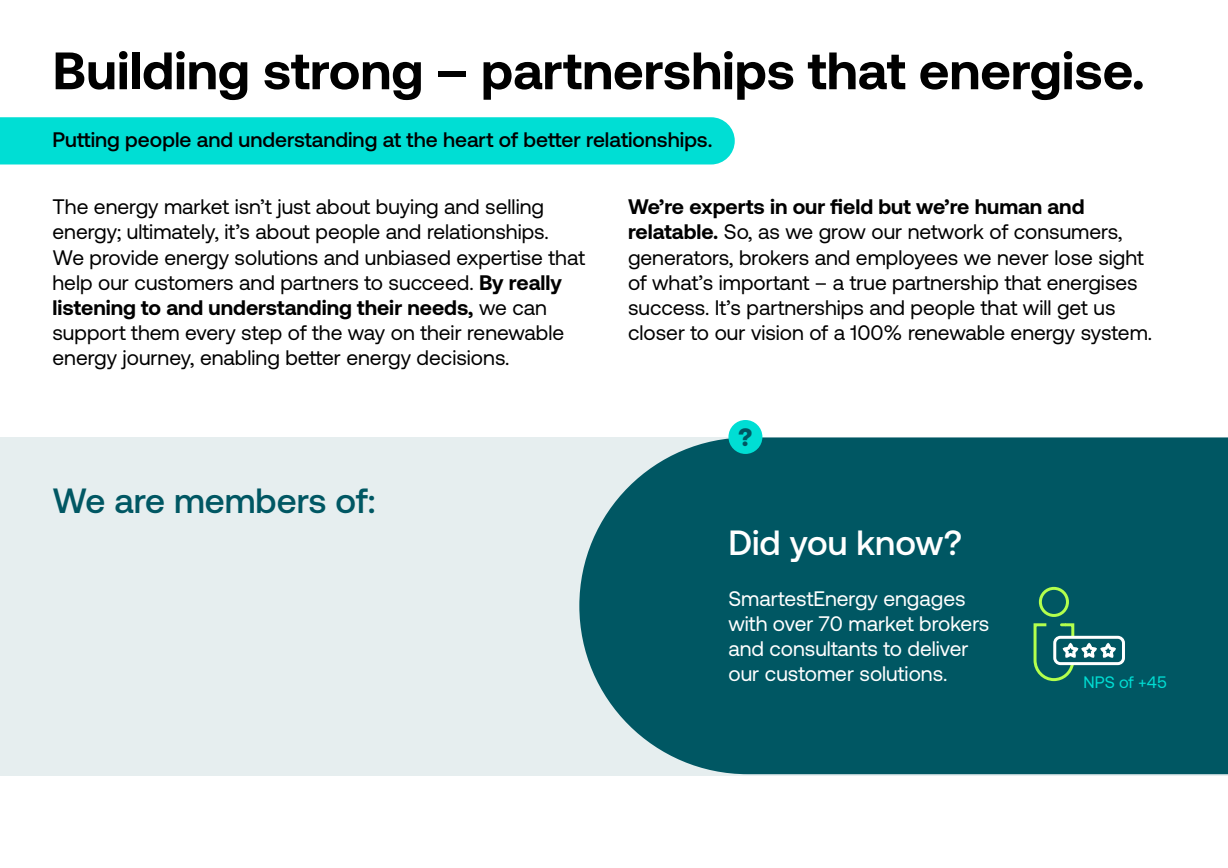
<style>
.page{position:relative;width:1228px;height:868px;background:#fff}
.page>*{position:absolute;margin:0;border:0;box-sizing:border-box;transform-origin:0 0}
.t1{font:700 52.5px "Aeonik";color:#000}
.t2{font:500 35px "Aeonik";color:#005763}
.t3{font:500 35px "Aeonik";color:#fff}
.t4{font:900 25.2px "Aeonik";color:#005763}
.t5{font:21px/25.2px "Aeonik";color:#000}
.t6{font:21px/25.2px "Aeonik";color:#fff}
.t7{font:500 21px "Aeonik";color:#000}
.t8{font:16.59px "Aeonik";color:#00ded4}
.s1{font-weight:700}
</style>
<div class="page">
<div style="left:0;top:438px;width:1228px;height:338px;background:#e6eeef"></div>
<div style="left:0;top:117px;width:735px;height:47px;background:#00ded4"></div>
<div style="left:579px;top:438px;width:649px;height:336px;background:#005763"></div>
<div style="left:728px;top:420px;width:34px;height:34px;background:#00ded4;border-radius:50%"></div>
<div style="left:1053px;top:636px;width:72px;height:29px;border:3px solid #fff;border-radius:6px"></div>
<svg style="left:1032px;top:585px;width:86px;height:98px;background:#25736f"></svg>
<h1 class="t1" style="left:52px;top:41px;width:1094px">Building strong – partnerships that energise.</h1>
<p class="t7" style="left:52px;top:128px;width:661px">Putting people and understanding at the heart of better relationships.</p>
<p class="t5" style="left:52px;top:194px;width:533px">The energy market isn’t just about buying and selling energy; ultimately, it’s about people and relationships.<br>We provide energy solutions and unbiased expertise that help our customers and partners to succeed. <span class="s1">By really listening to and understanding their needs,</span> we can support them every step of the way on their renewable energy journey, enabling better energy decisions.</p>
<h2 class="t2" style="left:52px;top:481px;width:325px">We are members of:</h2>
<p class="t5" style="left:628px;top:194px;width:526px"><span class="s1">We’re experts in our field but we’re human and relatable.</span> So, as we grow our network of consumers, generators, brokers and employees we never lose sight of what’s important – a true partnership that energises success. It’s partnerships and people that will get us closer to our vision of a 100% renewable energy system.</p>
<p class="t4" style="left:738px;top:422px;width:15px">?</p>
<h2 class="t3" style="left:728px;top:523px;width:235px">Did you know?</h2>
<p class="t6" style="left:728px;top:586px;width:262px">SmartestEnergy engages with over 70 market brokers and consultants to deliver our customer solutions.</p>
<p class="t8" style="left:1083px;top:673px;width:85px">NPS of +45</p>
</div>
